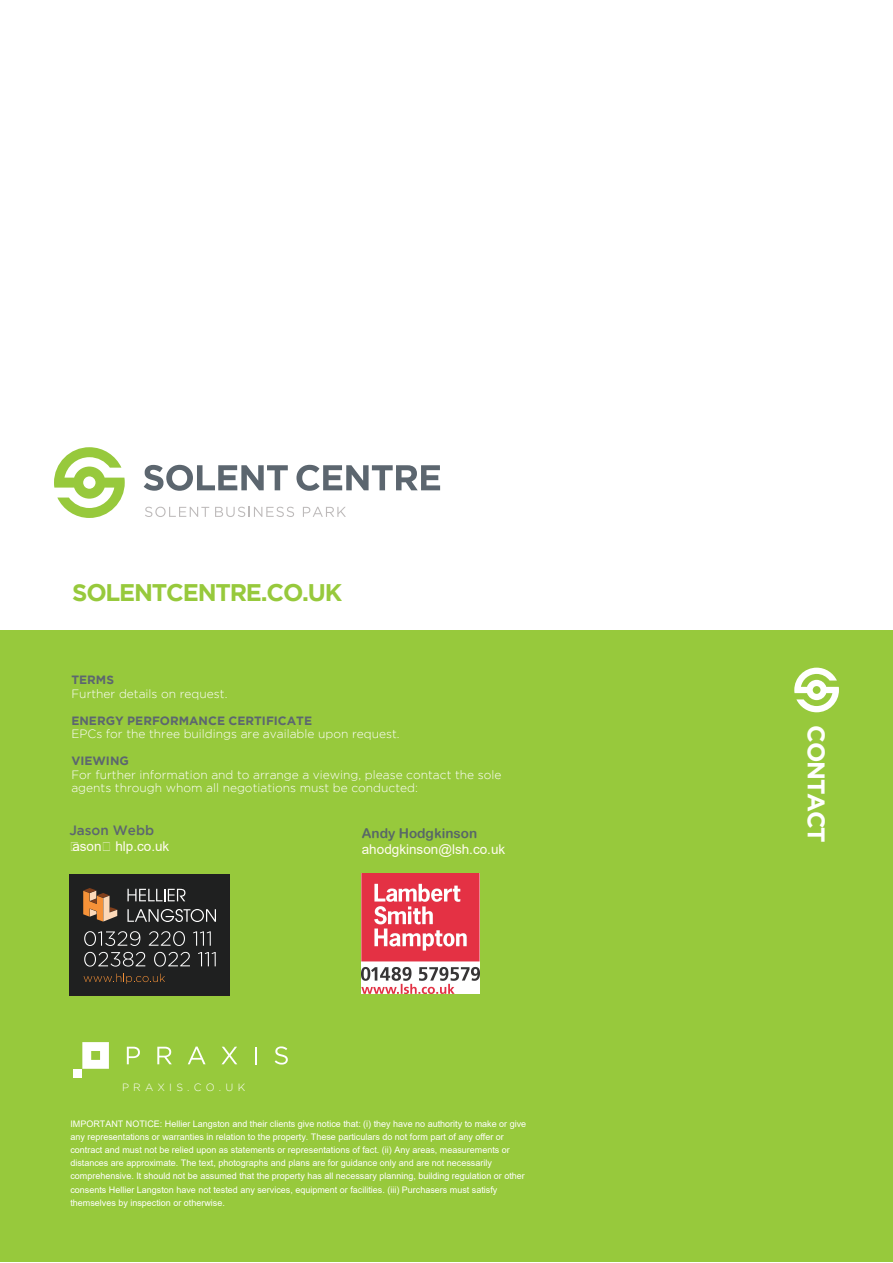
<style>
.page{position:relative;width:893px;height:1263px;background:#fff}
.page>*{position:absolute;margin:0;border:0;box-sizing:border-box;transform-origin:0 0}
.t1{font:700 24px "Gotham";letter-spacing:-.05em;color:#97c93c}
.t2{font:700 24px "Gotham";letter-spacing:-.05em;color:#fff}
.t3{font:13.5px "Arial";color:#fffbf0}
.t4{font:13.5px "Arial Rounded MT Bold";color:#586767}
.t5{font:500 13.5px "Gotham";color:#5c666f}
.t6{font:300 12px/13.5px "Gotham";color:#fff}
.t7{font:700 12px "Gotham";color:#5c666f}
.t8{font:300 10.5px "Gotham";letter-spacing:.4em;color:#fff}
.t9{font:9px/13.2px "Arial";color:#fff}
</style>
<div class="page">
<div style="left:0;top:630px;width:893px;height:631px;background:#97c93c"></div>
<svg style="left:54px;top:447px;width:71px;height:71px"></svg>
<svg style="left:144px;top:465px;width:144px;height:26px"></svg>
<svg style="left:296px;top:465px;width:144px;height:26px"></svg>
<svg style="left:145px;top:507px;width:64px;height:10px"></svg>
<svg style="left:215px;top:507px;width:79px;height:10px"></svg>
<svg style="left:303px;top:507px;width:43px;height:10px"></svg>
<svg style="left:794px;top:668px;width:45px;height:44px"></svg>
<svg style="left:82px;top:1042px;width:27px;height:27px"></svg>
<div style="left:73px;top:1069px;width:9px;height:9px;background:#fff"></div>
<svg style="left:127px;top:1047px;width:13px;height:17px"></svg>
<svg style="left:157px;top:1047px;width:15px;height:17px"></svg>
<svg style="left:188px;top:1046px;width:18px;height:18px"></svg>
<svg style="left:222px;top:1047px;width:15px;height:17px"></svg>
<svg style="left:255px;top:1047px;width:2px;height:17px"></svg>
<svg style="left:275px;top:1046px;width:13px;height:18px"></svg>
<div style="left:69px;top:874px;width:161px;height:121px;background:#1f2020"></div>
<svg style="left:83px;top:888px;width:34px;height:33px"></svg>
<svg style="left:127px;top:889px;width:58px;height:12px"></svg>
<svg style="left:127px;top:909px;width:89px;height:13px"></svg>
<svg style="left:84px;top:931px;width:56px;height:15px"></svg>
<svg style="left:149px;top:931px;width:36px;height:15px"></svg>
<svg style="left:193px;top:931px;width:18px;height:15px"></svg>
<svg style="left:84px;top:952px;width:61px;height:14px"></svg>
<svg style="left:154px;top:952px;width:36px;height:14px"></svg>
<svg style="left:198px;top:952px;width:18px;height:14px"></svg>
<svg style="left:84px;top:973px;width:81px;height:11px"></svg>
<img style="left:362px;top:873px;width:118px;height:121px">
<p class="t1" style="left:72px;top:578px;width:272px">SOLENTCENTRE.CO.UK</p>
<p class="t7" style="left:71px;top:673px;width:44px">TERMS</p>
<p class="t6" style="left:71px;top:686px;width:157px">Further details on request.</p>
<p class="t7" style="left:71px;top:713px;width:242px">ENERGY PERFORMANCE CERTIFICATE</p>
<p class="t6" style="left:71px;top:727px;width:330px">EPCs for the three buildings are available upon request.</p>
<p class="t2" style="left:830px;top:725px;width:119px;rotate:90deg">CONTACT</p>
<h3 class="t7" style="left:71px;top:754px;width:59px">VIEWING</h3>
<h3 class="t6" style="left:71px;top:767px;width:432px">For further information and to arrange a viewing, please contact the sole agents through whom all negotiations must be conducted:</h3>
<h2 class="t5" style="left:69px;top:822px;width:86px">Jason Webb</h2>
<h2 class="t3" style="left:69px;top:839px;width:101px">jason@hlp.co.uk</h2>
<h2 class="t4" style="left:362px;top:825px;width:117px">Andy Hodgkinson</h2>
<h2 class="t3" style="left:362px;top:842px;width:145px">ahodgkinson@lsh.co.uk</h2>
<p class="t8" style="left:122px;top:1081px;width:125px">PRAXIS.CO.UK</p>
<p class="t9" style="left:70px;top:1117px;width:457px">IMPORTANT NOTICE: Hellier Langston and their clients give notice that: (i) they have no authority to make or give any representations or warranties in relation to the property. These particulars do not form part of any offer or contract and must not be relied upon as statements or representations of fact. (ii) Any areas, measurements or distances are approximate. The text, photographs and plans are for guidance only and are not necessarily comprehensive. It should not be assumed that the property has all necessary planning, building regulation or other consents Hellier Langston have not tested any services, equipment or facilities. (iii) Purchasers must satisfy themselves by inspection or otherwise.</p>
</div>
